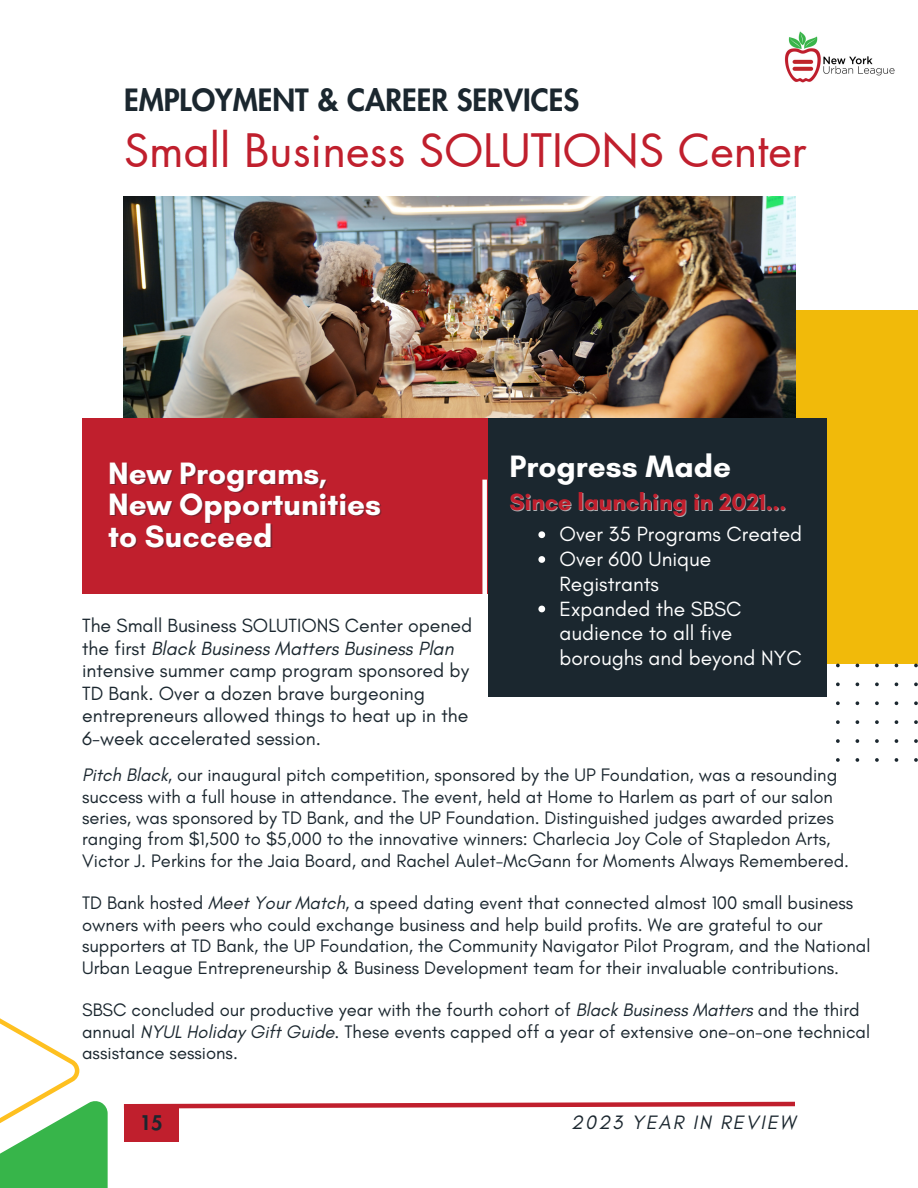
<style>
.page{position:relative;width:918px;height:1188px;background:#fff}
.page>*{position:absolute;margin:0;border:0;box-sizing:border-box;transform-origin:0 0}
.t1{font:45px "Futura LT Pro";color:#c01f2d}
.t2{font:700 31.5px "Glacial Indifference";color:#fff}
.t3{font:800 30px "Futura LT Pro";color:#1b272f}
.t4{font:700 24px "Glacial Indifference";color:#c01f2d}
.t5{font:21px/24.8px "Glacial Indifference";color:#fff}
.t6{font:italic 19.8px "Glacial Indifference";letter-spacing:.1em;color:#1b272f}
.t7{font:800 19.8px "Futura LT Pro";color:#1b272f}
.t8{font:19.5px/22.5px "Glacial Indifference";color:#1b272f}
.t9{font:18.45px/21.3px "Glacial Indifference";color:#1b272f}
.s1{font-style:italic}
</style>
<div class="page">
<div style="left:607px;top:310px;width:311px;height:353px;background:#f1ba0a"></div>
<img style="left:123px;top:197px;width:673px;height:221px">
<div style="left:82px;top:418px;width:698px;height:176px;background:#c01f2d"></div>
<div style="left:488px;top:418px;width:338px;height:279px;background:#1b272f"></div>
<svg style="left:123px;top:1101px;width:672px;height:8px"></svg>
<div style="left:124px;top:1105px;width:55px;height:36px;background:#c01f2d"></div>
<div style="left:0;top:1101px;width:108px;height:87px;background:#37b54a"></div>
<svg style="left:0;top:1018px;width:79px;height:128px"></svg>
<svg style="left:826px;top:664px;width:92px;height:98px"></svg>
<div style="left:482px;top:480px;width:5px;height:217px;background:#fff"></div>
<img style="left:784px;top:31px;width:111px;height:52px">
<svg style="left:538px;top:531px;width:7px;height:7px"></svg>
<svg style="left:538px;top:556px;width:7px;height:7px"></svg>
<svg style="left:538px;top:606px;width:7px;height:6px"></svg>
<h3 class="t3" style="left:124px;top:86px;width:457px">EMPLOYMENT &amp; CAREER SERVICES</h3>
<h5 class="t1" style="left:124px;top:130px;width:684px">Small Business SOLUTIONS Center</h5>
<h1 class="t2" style="left:108px;top:454px;width:221px">New Programs,</h1>
<h3 class="t2" style="left:108px;top:485px;width:275px">New Opportunities</h3>
<h4 class="t2" style="left:108px;top:517px;width:166px">to Succeed</h4>
<h6 class="t8" style="left:82px;top:614px;width:392px">The Small Business SOLUTIONS Center opened the first <span class="s1">Black Business Matters Business Plan </span>intensive summer camp program sponsored by TD Bank. Over a dozen brave burgeoning entrepreneurs allowed things to heat up in the 6-week accelerated session.</h6>
<p class="t2" style="left:510px;top:447px;width:223px">Progress Made</p>
<p class="t4" style="left:510px;top:487px;width:278px">Since launching in 2021...</p>
<h6 class="t5" style="left:559px;top:522px;width:244px">Over 35 Programs Created</h6>
<h6 class="t5" style="left:559px;top:547px;width:153px">Over 600 Unique<br>Registrants</h6>
<h6 class="t5" style="left:559px;top:596px;width:244px">Expanded the SBSC audience to all five boroughs and beyond NYC</h6>
<p class="t9" style="left:82px;top:764px;width:769px"><span class="s1">Pitch Black</span>, our inaugural pitch competition, sponsored by the UP Foundation, was a resounding success with a full house in attendance. The event, held at Home to Harlem as part of our salon series, was sponsored by TD Bank, and the UP Foundation. Distinguished judges awarded prizes ranging from $1,500 to $5,000 to the innovative winners: Charlecia Joy Cole of Stapledon Arts, Victor J. Perkins for the Jaia Board, and Rachel Aulet-McGann for Moments Always Remembered.</p>
<p class="t9" style="left:82px;top:892px;width:790px">TD Bank hosted <span class="s1">Meet Your Match</span>, a speed dating event that connected almost 100 small business owners with peers who could exchange business and help build profits. We are grateful to our supporters at TD Bank, the UP Foundation, the Community Navigator Pilot Program, and the National Urban League Entrepreneurship &amp; Business Development team for their invaluable contributions.</p>
<p class="t9" style="left:82px;top:999px;width:790px">SBSC concluded our productive year with the fourth cohort of <span class="s1">Black Business Matters</span> and the third annual <span class="s1">NYUL Holiday Gift Guide</span>. These events capped off a year of extensive one-on-one technical assistance sessions.</p>
<p class="t7" style="left:140px;top:1113px;width:24px">15</p>
<p class="t6" style="left:571px;top:1111px;width:226px">2023 YEAR IN REVIEW</p>
</div>
